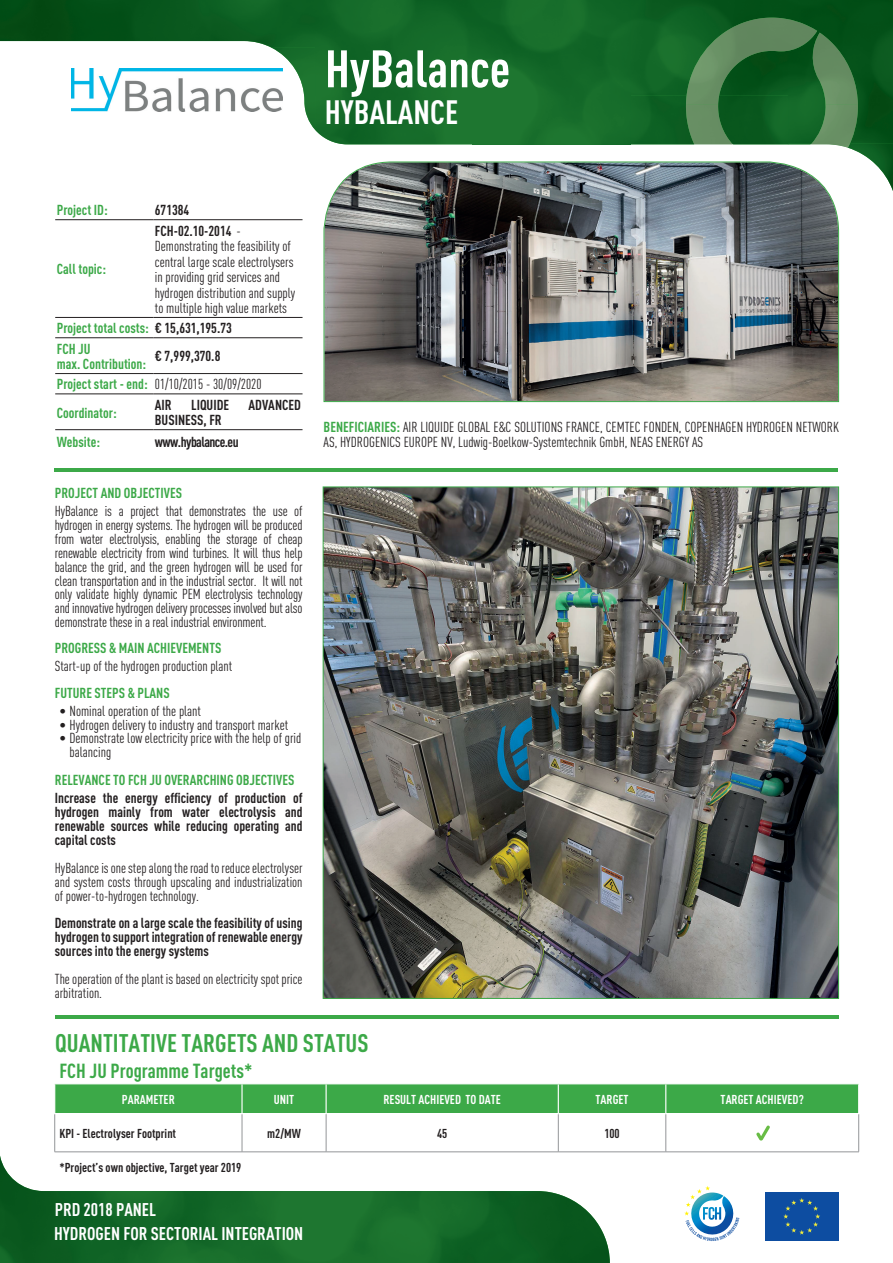
<style>
.page{position:relative;width:893px;height:1263px;background:#fff}
.page>*{position:absolute;margin:0;border:0;box-sizing:border-box;transform-origin:0 0}
.t1{font:700 51.9px "DIN Cond";color:#fff}
.t2{font:700 33.3px "DIN Cond";color:#fff}
.t3{font:700 25.2px "DIN Cond";color:#3ca948}
.t4{font:700 20.1px "DIN Cond";color:#3ca948}
.t5{font:700 18.15px/24.5px "DIN Cond";color:#fff}
.t6{font:14.25px/14px "DIN Cond";color:#231f20}
.t7{font:700 14.25px/14px "DIN Cond";color:#231f20;text-align:justify}
.t8{font:700 14.25px/28px "DIN Cond";color:#3ca948}
.t9{font:700 12.75px "DIN Cond";color:#231f20}
.t10{font:700 12.75px "DIN Cond";color:#fff}
.s1{font-weight:700}
.s2{color:#231f20}
.s3{font-weight:400;color:#231f20}
.s4{font-weight:700;color:#3ca948}
</style>
<div class="page">
<img style="left:0;top:1156px;width:152px;height:107px">
<img style="left:152px;top:1191px;width:458px;height:72px">
<img style="left:0;top:0;width:315px;height:48px">
<img style="left:315px;top:0;width:473px;height:144px">
<img style="left:788px;top:0;width:105px;height:191px">
<img style="left:271px;top:48px;width:44px;height:82px">
<svg style="left:788px;top:148px;width:60px;height:43px"></svg>
<img style="left:686px;top:18px;width:172px;height:130px">
<div style="left:765px;top:1192px;width:73px;height:49px;background:#0d4da1"></div>
<svg style="left:783px;top:1198px;width:37px;height:37px"></svg>
<svg style="left:684px;top:1186px;width:55px;height:55px"></svg>
<img style="left:71px;top:69px;width:212px;height:43px">
<hr style="left:54px;top:469px;width:784px;height:3px;background:#3ca948">
<hr style="left:55px;top:1015px;width:783px;height:3px;background:#3ca948">
<hr style="left:55px;top:219px;width:98px;height:1px;background:#231f20">
<hr style="left:153px;top:219px;width:150px;height:1px;background:#231f20">
<hr style="left:55px;top:317px;width:98px;height:1px;background:#231f20">
<hr style="left:153px;top:317px;width:150px;height:1px;background:#231f20">
<hr style="left:55px;top:337px;width:98px;height:1px;background:#231f20">
<hr style="left:153px;top:337px;width:150px;height:1px;background:#231f20">
<hr style="left:55px;top:373px;width:98px;height:1px;background:#231f20">
<hr style="left:153px;top:373px;width:150px;height:1px;background:#231f20">
<hr style="left:55px;top:394px;width:98px;height:1px;background:#231f20">
<hr style="left:153px;top:394px;width:150px;height:1px;background:#231f20">
<hr style="left:55px;top:429px;width:98px;height:1px;background:#231f20">
<hr style="left:153px;top:429px;width:150px;height:1px;background:#231f20">
<img style="left:323px;top:161px;width:516px;height:241px">
<img style="left:322px;top:486px;width:517px;height:513px">
<svg style="left:55px;top:1114px;width:804px;height:67px"></svg>
<hr style="left:54px;top:1114px;width:1px;height:38px;background:#939598">
<hr style="left:242px;top:1114px;width:1px;height:38px;background:#939598">
<hr style="left:558px;top:1114px;width:1px;height:38px;background:#939598">
<hr style="left:666px;top:1114px;width:1px;height:38px;background:#939598">
<hr style="left:858px;top:1114px;width:1px;height:38px;background:#939598">
<hr style="left:55px;top:1151px;width:187px;height:1px;background:#939598">
<hr style="left:242px;top:1151px;width:84px;height:1px;background:#939598">
<hr style="left:558px;top:1151px;width:108px;height:1px;background:#939598">
<hr style="left:666px;top:1151px;width:193px;height:1px;background:#939598">
<div style="left:54px;top:1084px;width:805px;height:29px;background:#3ca948"></div>
<hr style="left:326px;top:1114px;width:1px;height:38px;background:#939598">
<hr style="left:326px;top:1151px;width:232px;height:1px;background:#939598">
<div style="left:751px;top:1121px;width:23px;height:23px;background:#fff;border-radius:50%"></div>
<svg style="left:756px;top:1125px;width:14px;height:16px"></svg>
<h1 class="t1" style="left:325px;top:37px;width:187px">HyBalance</h1>
<h2 class="t2" style="left:325px;top:92px;width:135px">HYBALANCE</h2>
<p class="t8" style="left:57px;top:195px;width:52px">Project ID:</p>
<p class="t7" style="left:155px;top:202px;width:36px">671384</p>
<p class="t6" style="left:155px;top:223px;width:142px;line-height:15.5px"><span class="s1">FCH-02.10-2014</span> -<br>Demonstrating the feasibility of central large scale electrolysers in providing grid services and hydrogen distribution and supply to multiple high value markets</p>
<p class="t8" style="left:57px;top:318px;width:177px;line-height:20.2px">Project total costs: <span class="s2">€ 15,631,195.73<br></span>FCH JU</p>
<p class="t8" style="left:57px;top:350px;width:91px">max. Contribution:</p>
<p class="t8" style="left:57px;top:255px;width:51px">Call topic:</p>
<p class="t8" style="left:57px;top:342px;width:206px;text-indent:98px"><span class="s2">€ 7,999,370.8<br></span>Project start - end: <span class="s3">01/10/2015 - 30/09/2020<br></span>Coordinator:</p>
<p class="t7" style="left:155px;top:397px;width:18px">AIR</p>
<p class="t7" style="left:191px;top:397px;width:39px">LIQUIDE</p>
<p class="t7" style="left:249px;top:397px;width:54px">ADVANCED</p>
<p class="t7" style="left:155px;top:413px;width:68px">BUSINESS, FR</p>
<p class="t8" style="left:57px;top:428px;width:45px">Website:</p>
<p class="t7" style="left:155px;top:435px;width:85px">www.hybalance.eu</p>
<p class="t8" style="left:55px;top:479px;width:129px">PROJECT AND OBJECTIVES</p>
<p class="t6" style="left:55px;top:504px;width:249px;text-align:justify">HyBalance is a project that demonstrates the use of hydrogen in energy systems. The hydrogen will be produced from water electrolysis, enabling the storage of cheap renewable electricity from wind turbines. It will thus help balance the grid, and the green hydrogen will be used for clean transportation and in the industrial sector. It will not only validate highly dynamic PEM electrolysis technology and innovative hydrogen delivery processes involved but also demonstrate these in a real industrial environment.</p>
<p class="t8" style="left:55px;top:633px;width:168px">PROGRESS &amp; MAIN ACHIEVEMENTS</p>
<p class="t6" style="left:55px;top:658px;width:179px">Start-up of the hydrogen production plant</p>
<p class="t8" style="left:55px;top:678px;width:116px">FUTURE STEPS &amp; PLANS</p>
<p class="t6" style="left:59px;top:703px;width:143px">• Nominal operation of the plant</p>
<p class="t6" style="left:59px;top:717px;width:230px">• Hydrogen delivery to industry and transport market</p>
<p class="t6" style="left:70px;top:731px;width:233px;text-indent:-10px">• Demonstrate low electricity price with the help of grid balancing</p>
<p class="t8" style="left:55px;top:766px;width:241px">RELEVANCE TO FCH JU OVERARCHING OBJECTIVES</p>
<p class="t7" style="left:55px;top:791px;width:249px">Increase the energy efficiency of production of hydrogen mainly from water electrolysis and renewable sources while reducing operating and capital costs</p>
<p class="t6" style="left:55px;top:861px;width:249px;text-align:justify">HyBalance is one step along the road to reduce electrolyser and system costs through upscaling and industrialization of power-to-hydrogen technology.</p>
<p class="t7" style="left:55px;top:916px;width:249px">Demonstrate on a large scale the feasibility of using hydrogen to support integration of renewable energy sources into the energy systems</p>
<p class="t6" style="left:55px;top:972px;width:249px">The operation of the plant is based on electricity spot price arbitration.</p>
<p class="t6" style="left:324px;top:419px;width:517px;line-height:15.5px"><span class="s4">BENEFICIARIES:</span> AIR LIQUIDE GLOBAL E&amp;C SOLUTIONS FRANCE, CEMTEC FONDEN, COPENHAGEN HYDROGEN NETWORK<br>AS, HYDROGENICS EUROPE NV, Ludwig-Boelkow-Systemtechnik GmbH, NEAS ENERGY AS</p>
<h3 class="t3" style="left:55px;top:1028px;width:315px">QUANTITATIVE TARGETS AND STATUS</h3>
<h3 class="t4" style="left:59px;top:1058px;width:195px">FCH JU Programme Targets*</h3>
<p class="t10" style="left:122px;top:1091px;width:54px">PARAMETER</p>
<p class="t10" style="left:274px;top:1091px;width:22px">UNIT</p>
<p class="t10" style="left:383px;top:1091px;width:119px">RESULT ACHIEVED TO DATE</p>
<p class="t10" style="left:596px;top:1091px;width:34px">TARGET</p>
<p class="t10" style="left:721px;top:1091px;width:85px">TARGET ACHIEVED?</p>
<p class="t9" style="left:59px;top:1125px;width:118px">KPI - Electrolyser Footprint</p>
<p class="t9" style="left:267px;top:1125px;width:35px">m2/MW</p>
<p class="t9" style="left:437px;top:1125px;width:12px">45</p>
<p class="t9" style="left:604px;top:1125px;width:17px">100</p>
<p class="t9" style="left:59px;top:1159px;width:184px">*Project’s own objective, Target year 2019</p>
<p class="t5" style="left:54px;top:1197px;width:251px">PRD 2018 PANEL<br>HYDROGEN FOR SECTORIAL INTEGRATION</p>
</div>
